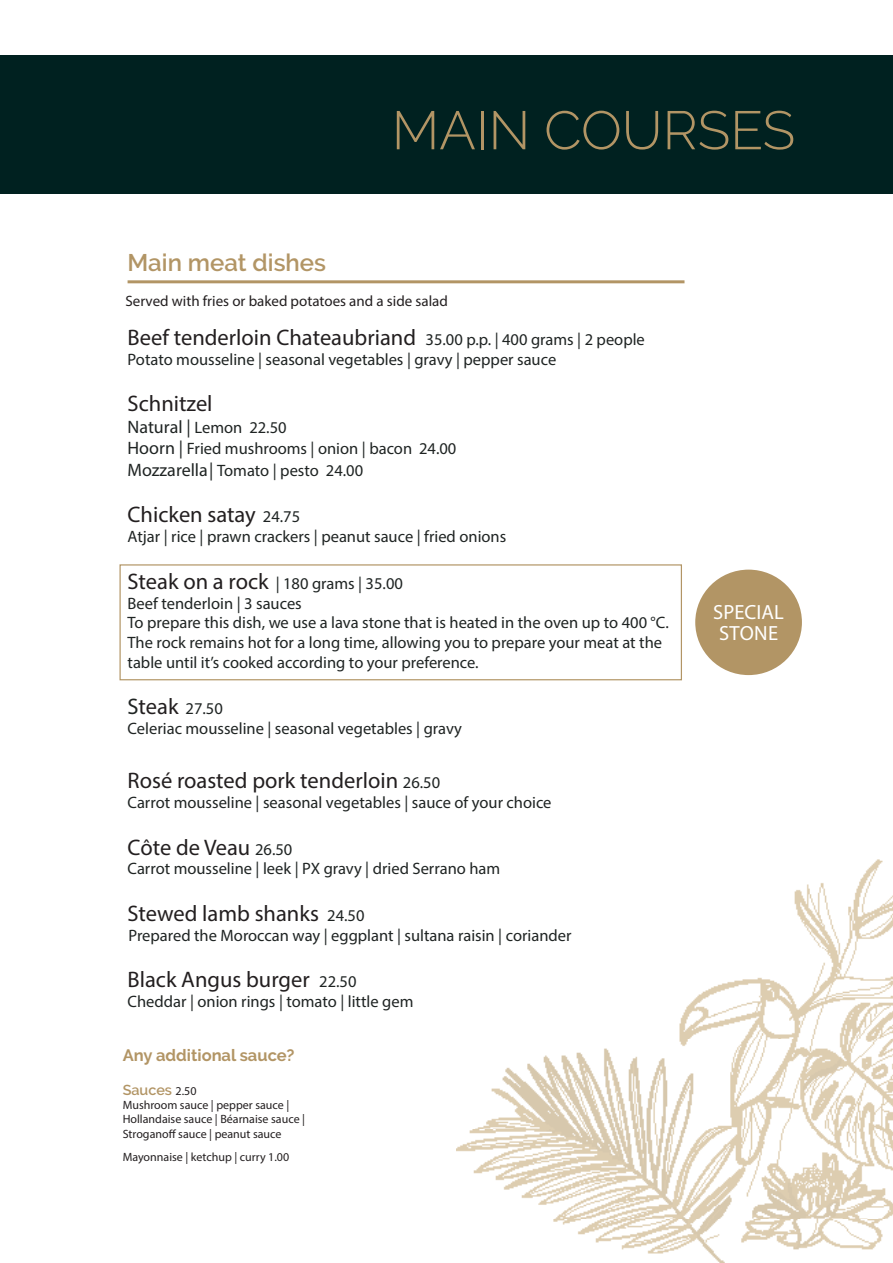
<style>
.page{position:relative;width:893px;height:1263px;background:#fff}
.page>*{position:absolute;margin:0;border:0;box-sizing:border-box;transform-origin:0 0}
.t1{font:300 54px "Raleway";color:#b29565}
.t2{font:600 24px "Raleway";color:#b29565}
.t3{font:22.5px "Myriad Pro";color:#231f20}
.t4{font:20.55px "Myriad Pro";letter-spacing:.005em;color:#fff}
.t5{font:16.5px/19.8px "Myriad Pro";color:#1f2423}
.t6{font:700 16.5px "Raleway";color:#b29565}
.t7{font:15px "Myriad Pro";color:#231f20}
.t8{font:600 14.4px "Raleway";color:#b29565}
.t9{font:12px/14.4px "Myriad Pro";color:#231f20}
.s1{font-size:16.5px;color:#1f2423}
.s2{font-size:18px}
.s3{font-size:22.5px;color:#231f20}
.s4{font-size:22.5px}
.s5{font-family:"Myriad Pro";font-weight:400;font-size:12px;color:#231f20}
</style>
<div class="page">
<div style="left:0;top:55px;width:893px;height:138px;background:#002120"></div>
<img style="left:457px;top:859px;width:436px;height:404px">
<hr style="left:128px;top:280px;width:556px;height:3px;background:#b29565">
<div style="left:695px;top:570px;width:107px;height:105px;background:#b29565;border-radius:50%"></div>
<div style="left:119px;top:564px;width:563px;height:116px;border:1px solid #b29565"></div>
<p class="t1" style="left:392px;top:99px;width:405px">MAIN COURSES</p>
<p class="t2" style="left:128px;top:249px;width:200px">Main meat dishes</p>
<p class="t7" style="left:125px;top:292px;width:324px">Served with fries or baked potatoes and a side salad</p>
<p class="t3" style="left:128px;top:323px;width:519px">Beef tenderloin Chateaubriand <span class="s1">35.00 p.p. | 400 grams | 2 people</span></p>
<p class="t5" style="left:128px;top:349px;width:430px">Potato mousseline | seasonal vegetables | gravy | pepper sauce</p>
<p class="t3" style="left:128px;top:390px;width:87px">Schnitzel</p>
<p class="t5" style="left:128px;top:417px;width:161px"><span class="s2">Natural |</span> Lemon 22.50</p>
<p class="t5" style="left:128px;top:439px;width:330px"><span class="s2">Hoorn |</span> Fried mushrooms | onion | bacon 24.00</p>
<p class="t5" style="left:128px;top:460px;width:237px"><span class="s2">Mozzarella|</span> Tomato | pesto 24.00</p>
<p class="t3" style="left:128px;top:501px;width:174px">Chicken satay <span class="s1">24.75</span></p>
<p class="t5" style="left:128px;top:527px;width:380px">Atjar | rice | prawn crackers | peanut sauce | fried onions</p>
<p class="t5" style="left:128px;top:573px;width:277px"><span class="s3">Steak on a rock</span> | 180 grams | 35.00</p>
<p class="t5" style="left:128px;top:593px;width:543px">Beef tenderloin | 3 sauces<br>To prepare this dish, we use a lava stone that is heated in the oven up to 400 °C.</p>
<p class="t5" style="left:128px;top:632px;width:536px">The rock remains hot for a long time, allowing you to prepare your meat at the</p>
<p class="t5" style="left:128px;top:652px;width:353px">table until it’s cooked according to your preference.</p>
<p class="t5" style="left:128px;top:699px;width:97px"><span class="s4">S</span><span class="s3">teak</span> 27.50</p>
<p class="t5" style="left:128px;top:719px;width:336px">Celeriac mousseline | seasonal vegetables | gravy</p>
<p class="t3" style="left:128px;top:767px;width:314px">Rosé roasted pork tenderloin <span class="s1">26.50</span></p>
<p class="t5" style="left:128px;top:792px;width:425px">Carrot mousseline | seasonal vegetables | sauce of your choice</p>
<p class="t3" style="left:128px;top:833px;width:166px">Côte de Veau <span class="s1">26.50</span></p>
<p class="t5" style="left:128px;top:859px;width:374px">Carrot mousseline | leek | PX gravy | dried Serrano ham</p>
<p class="t3" style="left:128px;top:899px;width:238px">Stewed lamb shanks <span class="s1">24.50</span></p>
<p class="t5" style="left:129px;top:925px;width:444px">Prepared the Moroccan way | eggplant | sultana raisin | coriander</p>
<p class="t3" style="left:128px;top:966px;width:230px">Black Angus burger <span class="s1">22.50</span></p>
<p class="t5" style="left:128px;top:991px;width:287px">Cheddar | onion rings | tomato | little gem</p>
<p class="t6" style="left:123px;top:1046px;width:173px">Any additional sauce?</p>
<p class="t8" style="left:123px;top:1081px;width:75px">Sauces <span class="s5">2.50</span></p>
<p class="t9" style="left:123px;top:1097px;width:184px">Mushroom sauce | pepper sauce |<br>Hollandaise sauce | Béarnaise sauce |<br>Stroganoff sauce | peanut sauce</p>
<p class="t9" style="left:123px;top:1150px;width:168px">Mayonnaise | ketchup | curry 1.00</p>
<p class="t4" style="left:713px;top:599px;width:72px">SPECIAL</p>
<p class="t4" style="left:719px;top:620px;width:61px">STONE</p>
</div>
